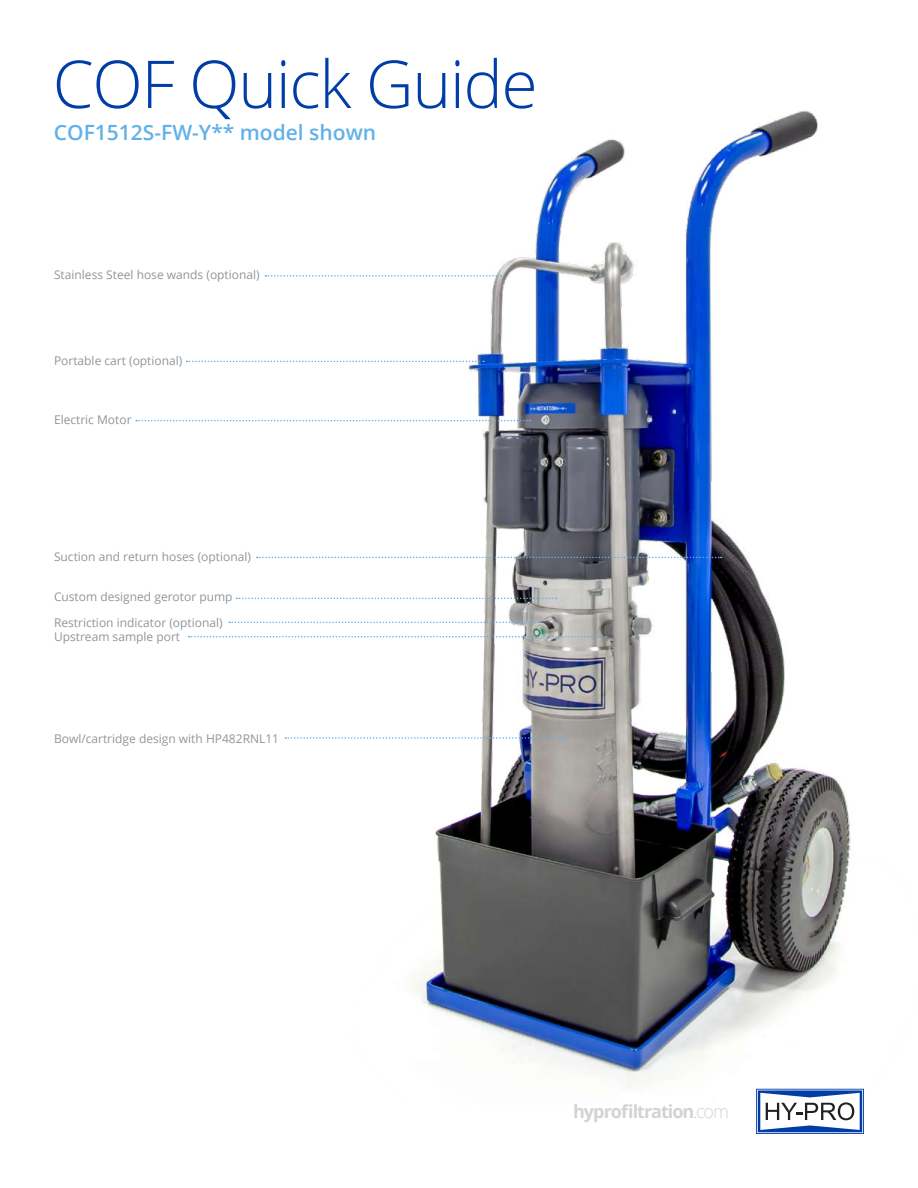
<style>
.page{position:relative;width:918px;height:1188px;background:#fff}
.page>*{position:absolute;margin:0;border:0;box-sizing:border-box;transform-origin:0 0}
.t1{font:300 66px "Open Sans";letter-spacing:-.02em;color:#003da7}
.t2{font:600 21px "Open Sans";color:#61b1e8}
.t3{font:700 18px "Open Sans";letter-spacing:-.055em;color:#d1d3d4}
.t4{font:12px "Open Sans";color:#939598}
.s1{font-weight:300}
</style>
<div class="page">
<img style="left:289px;top:110px;width:575px;height:979px">
<svg style="left:265px;top:275px;width:236px;height:2px"></svg>
<svg style="left:189px;top:636px;width:417px;height:1px"></svg>
<svg style="left:229px;top:622px;width:310px;height:1px"></svg>
<svg style="left:257px;top:557px;width:465px;height:1px"></svg>
<svg style="left:187px;top:361px;width:297px;height:1px"></svg>
<svg style="left:236px;top:598px;width:320px;height:1px"></svg>
<svg style="left:136px;top:420px;width:395px;height:1px"></svg>
<svg style="left:285px;top:737px;width:281px;height:2px"></svg>
<svg style="left:756px;top:1089px;width:108px;height:45px"></svg>
<h1 class="t1" style="left:53px;top:39px;width:487px">COF Quick Guide</h1>
<h2 class="t2" style="left:54px;top:118px;width:324px">COF1512S-FW-Y** model shown</h2>
<p class="t4" style="left:54px;top:266px;width:207px">Stainless Steel hose wands (optional)</p>
<p class="t4" style="left:54px;top:352px;width:130px">Portable cart (optional)</p>
<p class="t4" style="left:54px;top:411px;width:79px">Electric Motor</p>
<p class="t4" style="left:54px;top:548px;width:199px">Suction and return hoses (optional)</p>
<p class="t4" style="left:54px;top:589px;width:180px">Custom designed gerotor pump</p>
<p class="t4" style="left:54px;top:614px;width:170px">Restriction indicator (optional)</p>
<p class="t4" style="left:54px;top:629px;width:128px">Upstream sample port</p>
<p class="t4" style="left:54px;top:730px;width:227px">Bowl/cartridge design with HP482RNL11</p>
<h3 class="t3" style="left:573px;top:1099px;width:157px">hyprofiltration<span class="s1">.com</span></h3>
</div>
